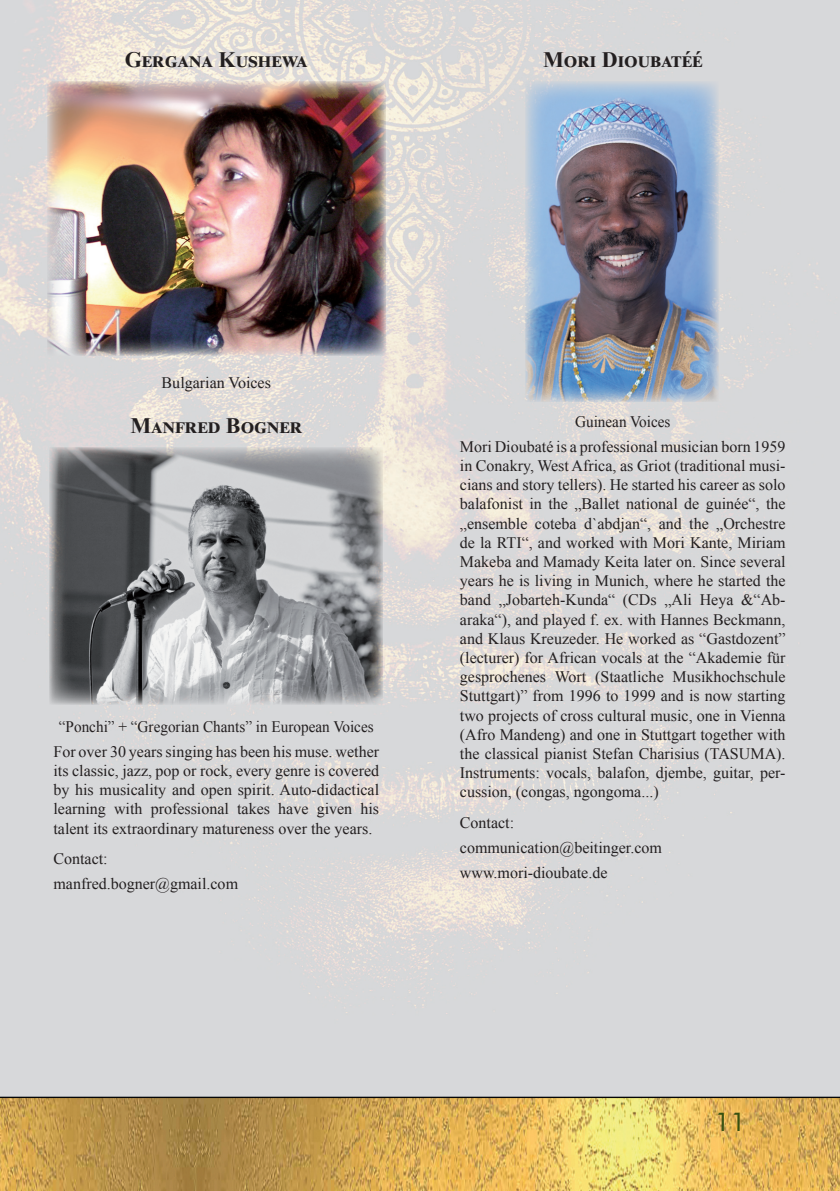
<style>
.page{position:relative;width:840px;height:1191px;background:#fff}
.page>*{position:absolute;margin:0;border:0;box-sizing:border-box;transform-origin:0 0}
.t1{font:26px "Futura BT";color:#375111}
.t2{font:700 22px "Times New Roman";letter-spacing:.005em;color:#231f20}
.t3{font:16px/19.2px "Times New Roman";color:#231f20;text-align:justify}
.t4{font:16px/24.8px "Times New Roman";color:#231f20;text-align:center;scale:.95 1}
</style>
<div class="page">
<img style="left:0;top:0;width:839px;height:1191px">
<img style="left:47px;top:81px;width:338px;height:274px">
<img style="left:50px;top:448px;width:332px;height:257px">
<img style="left:525px;top:81px;width:193px;height:321px">
<h2 class="t2" style="left:125px;top:43px;width:184px">Gergana Kushewa</h2>
<h2 class="t2" style="left:542px;top:43px;width:161px">Mori Dioubatéé</h2>
<p class="t3" style="left:161px;top:373px;width:111px">Bulgarian Voices</p>
<h2 class="t2" style="left:130px;top:410px;width:171px">Manfred Bogner</h2>
<p class="t4" style="left:53px;top:713px;width:344px">“Ponchi” + “Gregorian Chants” in European Voices<br>For over 30 years singing has been his muse. wether</p>
<p class="t3" style="left:53px;top:760px;width:327px">its classic, jazz, pop or rock, every genre is covered by his musicality and open spirit. Auto-didactical learning with professional takes have given his talent its extraordinary matureness over the years.</p>
<p class="t3" style="left:53px;top:846px;width:186px;line-height:24.8px">Contact: manfred.bogner@gmail.com</p>
<p class="t4" style="left:459px;top:408px;width:344px">Guinean Voices<br>Mori Dioubaté is a professional musician born 1959</p>
<p class="t3" style="left:459px;top:455px;width:327px">in Conakry, West Africa, as Griot (traditional musi&shy;cians and story tellers). He started his career as solo balafonist in the „Ballet national de guinée“, the „ensemble coteba d`abdjan“, and the „Orchestre de la RTI“, and worked with Mori Kante, Miriam Makeba and Mamady Keita later on. Since several years he is living in Munich, where he started the band „Jobarteh-Kunda“ (CDs „Ali Heya &amp;“Ab&shy;araka“), and played f. ex. with Hannes Beckmann, and Klaus Kreuzeder. He worked as “Gastdozent” (lecturer) for African vocals at the “Akademie für gesprochenes Wort (Staatliche Musikhochschule Stuttgart)” from 1996 to 1999 and is now starting two projects of cross cultural music, one in Vienna (Afro Mandeng) and one in Stuttgart together with the classical pianist Stefan Charisius (TASUMA).<br>Instruments: vocals, balafon, djembe, guitar, per&shy;cussion, (congas, ngongoma...)</p>
<p class="t3" style="left:459px;top:809px;width:203px;line-height:24.8px;text-align:left">Contact: communication@beitinger.com www.mori-dioubate.de</p>
<h1 class="t1" style="left:714px;top:1106px;width:32px">11</h1>
</div>
